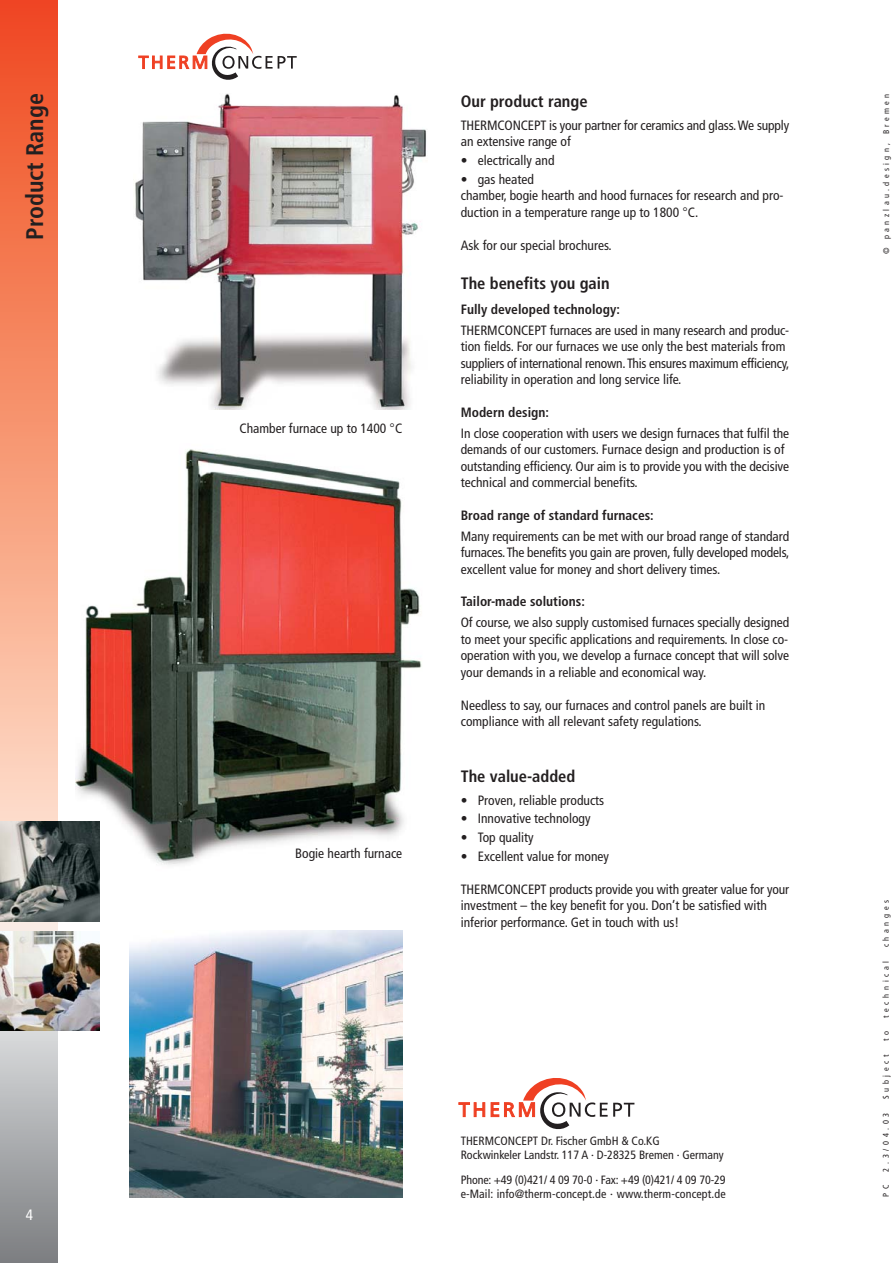
<style>
.page{position:relative;width:893px;height:1263px;background:#fff}
.page>*{position:absolute;margin:0;border:0;box-sizing:border-box;transform-origin:0 0}
.t1{font:700 condensed 24px "Frutiger";color:#231f20}
.t2{font:700 condensed 16.5px "Frutiger";color:#231f20}
.t3{font:condensed 15px "Frutiger";color:#fff}
.t4{font:condensed 13.5px/16.5px "Frutiger";color:#231f20}
.t5{font:700 condensed 13.5px "Frutiger";color:#231f20}
.t6{font:condensed 12px/13.5px "Frutiger";color:#231f20}
.t7{font:condensed 8.25px "Frutiger";letter-spacing:.44em;color:#231f20}
.t8{font:condensed 8.25px "Frutiger";letter-spacing:.41em;color:#231f20}
</style>
<div class="page">
<svg style="left:613px;top:1103px;width:21px;height:14px"></svg>
<svg style="left:458px;top:1078px;width:149px;height:52px"></svg>
<div style="left:0;top:0;width:57px;height:902px;background:linear-gradient(to bottom,#ef481c,#ffead5)"></div>
<svg style="left:0;top:921px;width:57px;height:10px"></svg>
<div style="left:0;top:975px;width:57px;height:66px;background:linear-gradient(to right,#d8dadb,#d8dadb)"></div>
<div style="left:0;top:1041px;width:57px;height:222px;background:linear-gradient(to bottom,#d3d5d7,#7c7e81)"></div>
<svg style="left:138px;top:33px;width:159px;height:47px"></svg>
<img style="left:0;top:931px;width:99px;height:99px">
<img style="left:129px;top:930px;width:273px;height:267px">
<img style="left:75px;top:449px;width:347px;height:429px">
<img style="left:0;top:822px;width:99px;height:99px">
<img style="left:133px;top:94px;width:294px;height:316px">
<h1 class="t1" style="left:25px;top:240px;width:148px;rotate:-90deg">Product Range</h1>
<p class="t3" style="left:26px;top:1209px;width:9px">4</p>
<p class="t4" style="left:239px;top:421px;width:164px">Chamber furnace up to 1400 C</p>
<p class="t4" style="left:295px;top:846px;width:108px">Bogie hearth furnace</p>
<p class="t2" style="left:461px;top:94px;width:128px">Our product range</p>
<p class="t4" style="left:461px;top:118px;width:330px">THERMCONCEPT is your partner for ceramics and glass. We supply an extensive range of</p>
<p class="t4" style="left:461px;top:153px;width:95px">• electrically and</p>
<p class="t4" style="left:461px;top:172px;width:324px">• gas heated<br>chamber, bogie hearth and hood furnaces for research and pro&shy;duction in a temperature range up to 1800 C.</p>
<p class="t4" style="left:461px;top:238px;width:152px">Ask for our special brochures.</p>
<p class="t2" style="left:461px;top:276px;width:150px">The benefits you gain</p>
<p class="t5" style="left:461px;top:304px;width:161px">Fully developed technology:</p>
<p class="t4" style="left:461px;top:323px;width:330px">THERMCONCEPT furnaces are used in many research and produc&shy;tion fields. For our furnaces we use only the best materials from suppliers of international renown. This ensures maximum efficiency, reliability in operation and long service life.</p>
<p class="t5" style="left:461px;top:407px;width:90px">Modern design:</p>
<p class="t4" style="left:461px;top:426px;width:330px">In close cooperation with users we design furnaces that fulfil the demands of our customers. Furnace design and production is of outstanding efficiency. Our aim is to provide you with the decisive technical and commercial benefits.</p>
<p class="t5" style="left:461px;top:510px;width:194px">Broad range of standard furnaces:</p>
<p class="t4" style="left:461px;top:529px;width:330px;text-align:justify">Many requirements can be met with our broad range of standard furnaces. The benefits you gain are proven, fully developed models, excellent value for money and short delivery times.</p>
<p class="t5" style="left:461px;top:596px;width:126px">Tailor-made solutions:</p>
<p class="t4" style="left:461px;top:615px;width:330px;text-align:justify">Of course, we also supply customised furnaces specially designed to meet your specific applications and requirements. In close co&shy;operation with you, we develop a furnace concept that will solve your demands in a reliable and economical way.</p>
<p class="t4" style="left:461px;top:698px;width:306px">Needless to say, our furnaces and control panels are built in compliance with all relevant safety regulations.</p>
<p class="t2" style="left:461px;top:769px;width:116px">The value-added</p>
<p class="t4" style="left:461px;top:793px;width:145px">• Proven, reliable products</p>
<p class="t4" style="left:461px;top:811px;width:131px">• Innovative technology</p>
<p class="t4" style="left:461px;top:830px;width:74px">• Top quality</p>
<p class="t4" style="left:461px;top:849px;width:150px">• Excellent value for money</p>
<p class="t4" style="left:461px;top:882px;width:330px">THERMCONCEPT products provide you with greater value for your investment – the key benefit for you. Don’t be satisfied with inferior performance. Get in touch with us!</p>
<p class="t6" style="left:460px;top:1135px;width:264px">THERMCONCEPT Dr. Fischer GmbH &amp; Co.KG<br>Rockwinkeler Landstr. 117 A · D-28325 Bremen · Germany</p>
<p class="t6" style="left:460px;top:1174px;width:266px">Phone: +49 (0)421/ 4 09 70-0 · Fax: +49 (0)421/ 4 09 70-29 e-Mail: info@therm-concept.de · www.therm-concept.de</p>
<p class="t8" style="left:882px;top:254px;width:162px;rotate:-90deg">© panzlau.design, Bremen</p>
<p class="t7" style="left:882px;top:947px;width:49px;rotate:-90deg">changes</p>
<p class="t7" style="left:882px;top:1018px;width:59px;rotate:-90deg">technical</p>
<p class="t7" style="left:882px;top:1041px;width:12px;rotate:-90deg">t o</p>
<p class="t7" style="left:882px;top:1099px;width:46px;rotate:-90deg">Subject</p>
<p class="t7" style="left:882px;top:1172px;width:60px;rotate:-90deg">2.3/04.03</p>
<p class="t7" style="left:882px;top:1197px;width:14px;rotate:-90deg">P C</p>
</div>
